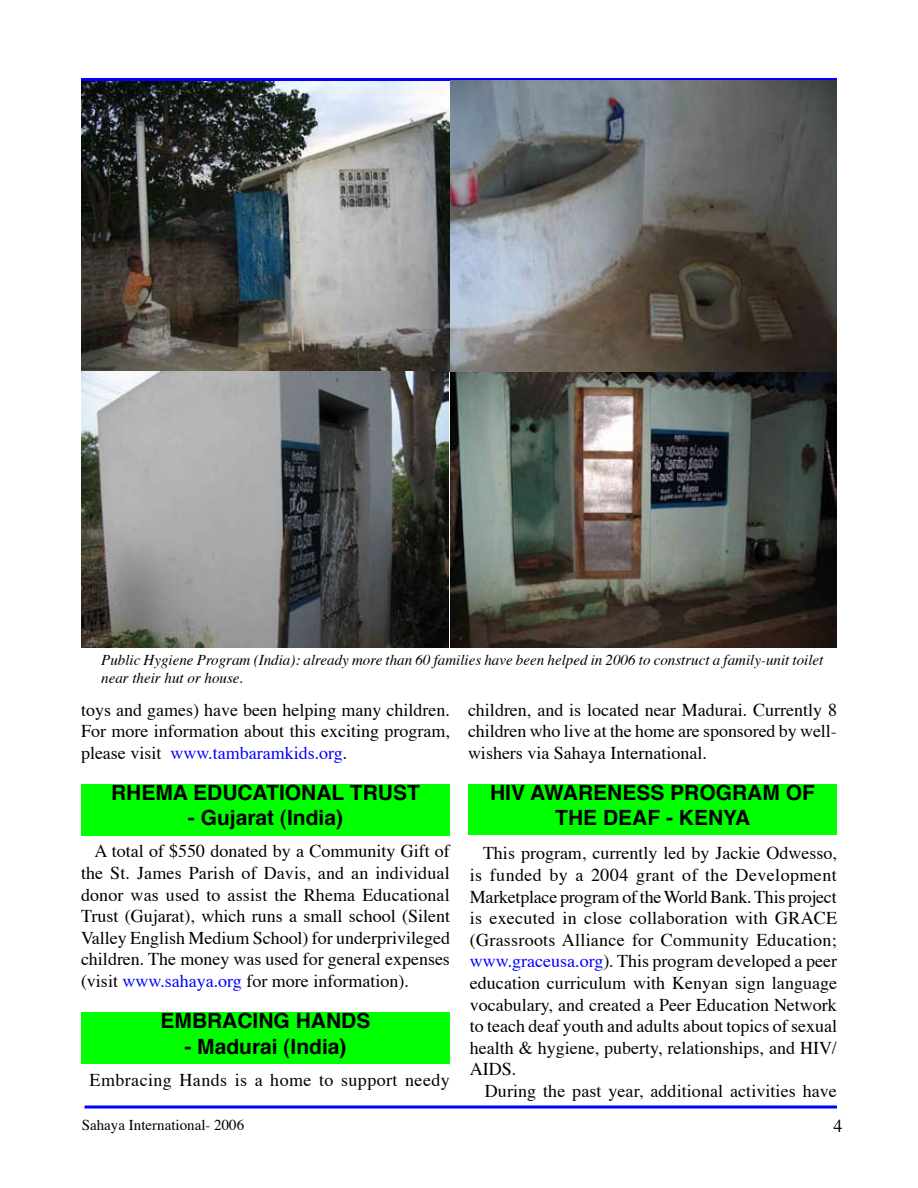
<style>
.page{position:relative;width:918px;height:1188px;background:#fff}
.page>*{position:absolute;margin:0;border:0;box-sizing:border-box;transform-origin:0 0}
.t1{font:700 21px/25.2px "Helvetica";color:#000;text-align:center}
.t2{font:18px/21.6px "Times";color:#000;text-align:justify}
.t3{font:18px "Times";letter-spacing:.025em;color:#000}
.t4{font:italic 15px/18px "Times";color:#000}
.t5{font:15px "Times";color:#000}
.s1{color:#00f}
</style>
<div class="page">
<hr style="left:85px;top:1106px;width:752px;height:2px;background:#00f">
<hr style="left:81px;top:78px;width:756px;height:3px;background:#00f">
<img style="left:81px;top:81px;width:369px;height:291px">
<img style="left:81px;top:372px;width:368px;height:276px">
<img style="left:450px;top:371px;width:387px;height:277px">
<img style="left:450px;top:81px;width:387px;height:290px">
<div style="left:81px;top:784px;width:369px;height:52px;background:#0f0"></div>
<div style="left:81px;top:1012px;width:369px;height:52px;background:#0f0"></div>
<div style="left:468px;top:784px;width:369px;height:51px;background:#0f0"></div>
<p class="t4" style="left:101px;top:650px;width:724px">Public Hygiene Program (India): already more than 60 families have been helped in 2006 to construct a family-unit toilet near their hut or house.</p>
<p class="t2" style="left:81px;top:697px;width:370px">toys and games) have been helping many children.<br>For more information about this exciting program, please visit <span class="s1">www.tambaramkids.org</span>.</p>
<p class="t1" style="left:111px;top:779px;width:310px">RHEMA EDUCATIONAL TRUST</p>
<p class="t1" style="left:188px;top:804px;width:157px">- Gujarat (India)</p>
<p class="t2" style="left:81px;top:839px;width:371px;text-indent:14px">A total of $550 donated by a Community Gift of the St. James Parish of Davis, and an individual donor was used to assist the Rhema Educational Trust (Gujarat), which runs a small school (Silent Valley English Medium School) for underprivileged children. The money was used for general expenses (visit <span class="s1">www.sahaya.org</span> for more information).</p>
<p class="t1" style="left:160px;top:1007px;width:211px">EMBRACING HANDS</p>
<p class="t1" style="left:184px;top:1033px;width:164px">- Madurai (India)</p>
<p class="t3" style="left:90px;top:1063px;width:362px">Embracing Hands is a home to support needy</p>
<p class="t5" style="left:82px;top:1110px;width:164px">Sahaya International- 2006</p>
<p class="t2" style="left:468px;top:697px;width:371px">children, and is located near Madurai. Currently 8 children who live at the home are sponsored by well&shy;wishers via Sahaya International.</p>
<p class="t1" style="left:490px;top:779px;width:326px">HIV AWARENESS PROGRAM OF<br>THE DEAF - KENYA</p>
<p class="t2" style="left:470px;top:841px;width:369px;text-indent:13px">This program, currently led by Jackie Odwesso, is funded by a 2004 grant of the Development Marketplace program of the World Bank. This project is executed in close collaboration with GRACE (Grassroots Alliance for Community Education; <span class="s1">www.graceusa.org</span>). This program developed a peer education curriculum with Kenyan sign language vocabulary, and created a Peer Education Network to teach deaf youth and adults about topics of sexual health &amp; hygiene, puberty, relationships, and HIV/ AIDS.</p>
<p class="t2" style="left:485px;top:1079px;width:354px">During the past year, additional activities have</p>
</div>
